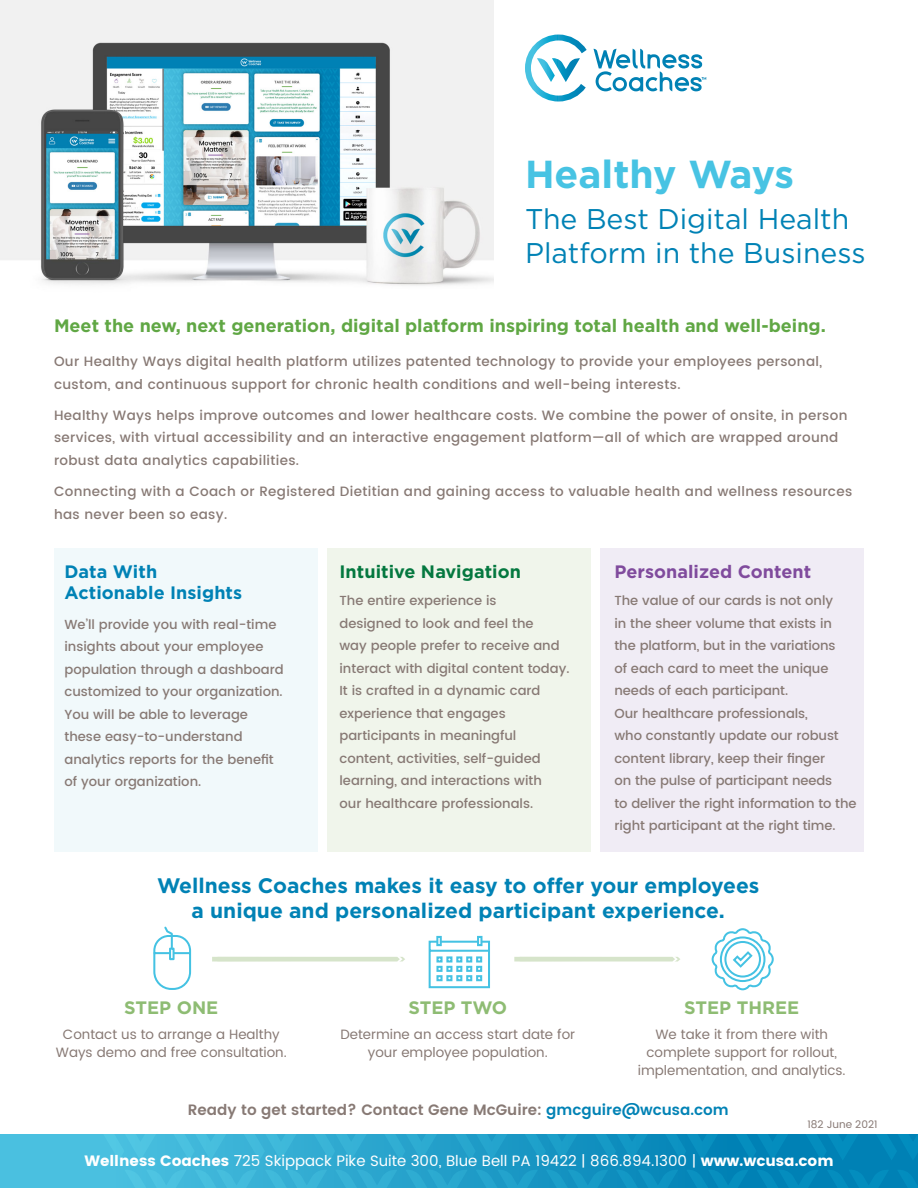
<style>
.page{position:relative;width:918px;height:1188px;background:#fff}
.page>*{position:absolute;margin:0;border:0;box-sizing:border-box;transform-origin:0 0}
.t1{font:700 39px "Gotham";color:#47c3e3}
.t2{font:28.5px/34.5px "Gotham";color:#0082b5}
.Titles{font:700 21px "Gotham";color:#0082b5}
.t3{font:700 18px "Gotham";color:#60a744}
.Body_Copy{font:700 18px/21px "Gotham";letter-spacing:.005em;color:#0082b5}
.Titles-2{font:700 18px "Gotham";color:#8ebc73}
.t4{font:700 18px "Gotham";color:#04783f}
.t5{font:700 18px "Gotham";color:#804b9d}
.t6{font:15px "Poppins";color:#fff}
.Titles-3{font:600 15px "Poppins";color:#877974}
.t7{font:500 13.5px/22.5px "Poppins";letter-spacing:.025em;color:#877974}
.Titles-4{font:13.5px/18px "Poppins";color:#877974;text-align:center}
.t8{font:500 13.2px/22.5px "Poppins";color:#877974}
.Lead_para{font:10.5px "Poppins";color:#877974}
.s1{color:#0082b5}
.s2{font-style:inherit}
</style>
<div class="page">
<div style="left:54px;top:548px;width:263px;height:304px;background:#f1f9fb"></div>
<div style="left:327px;top:548px;width:263px;height:304px;background:#f0f5eb"></div>
<div style="left:600px;top:548px;width:263px;height:304px;background:#f0ecf5"></div>
<div style="left:0;top:1134px;width:918px;height:54px;background:linear-gradient(to right,#53c7e5,#007bb1)"></div>
<svg style="left:120px;top:1134px;width:798px;height:27px"></svg>
<svg style="left:525px;top:35px;width:181px;height:67px"></svg>
<svg style="left:212px;top:956px;width:193px;height:6px"></svg>
<svg style="left:514px;top:956px;width:166px;height:6px"></svg>
<img style="left:0;top:0;width:494px;height:286px">
<svg style="left:436px;top:936px;width:6px;height:4px"></svg>
<svg style="left:477px;top:936px;width:5px;height:4px"></svg>
<svg style="left:428px;top:940px;width:62px;height:49px"></svg>
<svg style="left:711px;top:928px;width:63px;height:63px"></svg>
<svg style="left:153px;top:926px;width:39px;height:64px"></svg>
<p class="t1" style="left:525px;top:151px;width:270px">Healthy Ways</p>
<p class="t2" style="left:525px;top:201px;width:342px">The Best Digital Health<br>Platform in the Business</p>
<p class="t3" style="left:54px;top:315px;width:773px">Meet the new, next generation, digital platform inspiring total health and well-being.</p>
<p class="t7" style="left:54px;top:350px;width:770px">Our Healthy Ways digital health platform utilizes patented technology to provide your employees personal, custom, and continuous support for chronic health conditions and well-being interests.</p>
<p class="t7" style="left:54px;top:404px;width:795px">Healthy Ways helps improve outcomes and lower healthcare costs. We combine the power of onsite, in person services, with virtual accessibility and an interactive engagement platform—all of which are wrapped around robust data analytics capabilities.</p>
<p class="t7" style="left:54px;top:481px;width:800px">Connecting with a Coach or Registered Dietitian and gaining access to valuable health and wellness resources has never been so easy.</p>
<p class="Body_Copy" style="left:64px;top:561px;width:179px">Data With<br>Actionable Insights</p>
<p class="t8" style="left:64px;top:613px;width:221px">We’ll provide you with real-time insights about your employee population through a dashboard customized to your organization.<br>You will be able to leverage these easy-to-understand analytics reports for the benefit of your organization.</p>
<p class="t4" style="left:339px;top:562px;width:183px">Intuitive Navigation</p>
<p class="t8" style="left:339px;top:590px;width:232px">The entire experience is<br>designed to look and feel the<br>way people prefer to receive and interact with digital content today.<br>It is crafted in a dynamic card experience that engages participants in meaningful content, activities, self-guided learning, and interactions with<br>our healthcare professionals.</p>
<p class="t5" style="left:615px;top:562px;width:198px">Personalized Content</p>
<p class="t8" style="left:615px;top:590px;width:244px">The value of our cards is not only<br>in the sheer volume that exists in the platform, but in the variations<br>of each card to meet the unique needs of each participant.<br>Our healthcare professionals,<br>who constantly update our robust content library, keep their finger<br>on the pulse of participant needs<br>to deliver the right information to the right participant at the right time.</p>
<p class="Titles" style="left:157px;top:873px;width:604px">Wellness Coaches makes it easy to offer your employees</p>
<p class="Titles" style="left:192px;top:899px;width:535px">a unique and personalized participant experience.</p>
<p class="Titles-2" style="left:124px;top:998px;width:95px">STEP ONE</p>
<p class="Titles-4" style="left:56px;top:1026px;width:233px">Contact us to arrange a Healthy<br>Ways demo and free consultation.</p>
<p class="Titles-2" style="left:408px;top:998px;width:100px">STEP TWO</p>
<p class="Titles-4" style="left:341px;top:1026px;width:236px">Determine an access start date for your employee population.</p>
<p class="Titles-2" style="left:684px;top:998px;width:116px">STEP THREE</p>
<p class="Titles-4" style="left:638px;top:1026px;width:209px">We take it from there with complete support for rollout, implementation, and analytics.</p>
<p class="Titles-3" style="left:188px;top:1098px;width:542px">Ready to get started? Contact Gene McGuire: <span class="s1">gmcguire@wcusa.com</span></p>
<p class="Lead_para" style="left:807px;top:1117px;width:72px">182 June 2021</p>
<p class="t6" style="left:84px;top:1150px;width:751px"><span class="s2">Wellness Coaches</span> 725 Skippack Pike Suite 300, Blue Bell PA 19422 | 866.894.1300 | <span class="s2">www.wcusa.com</span></p>
</div>
